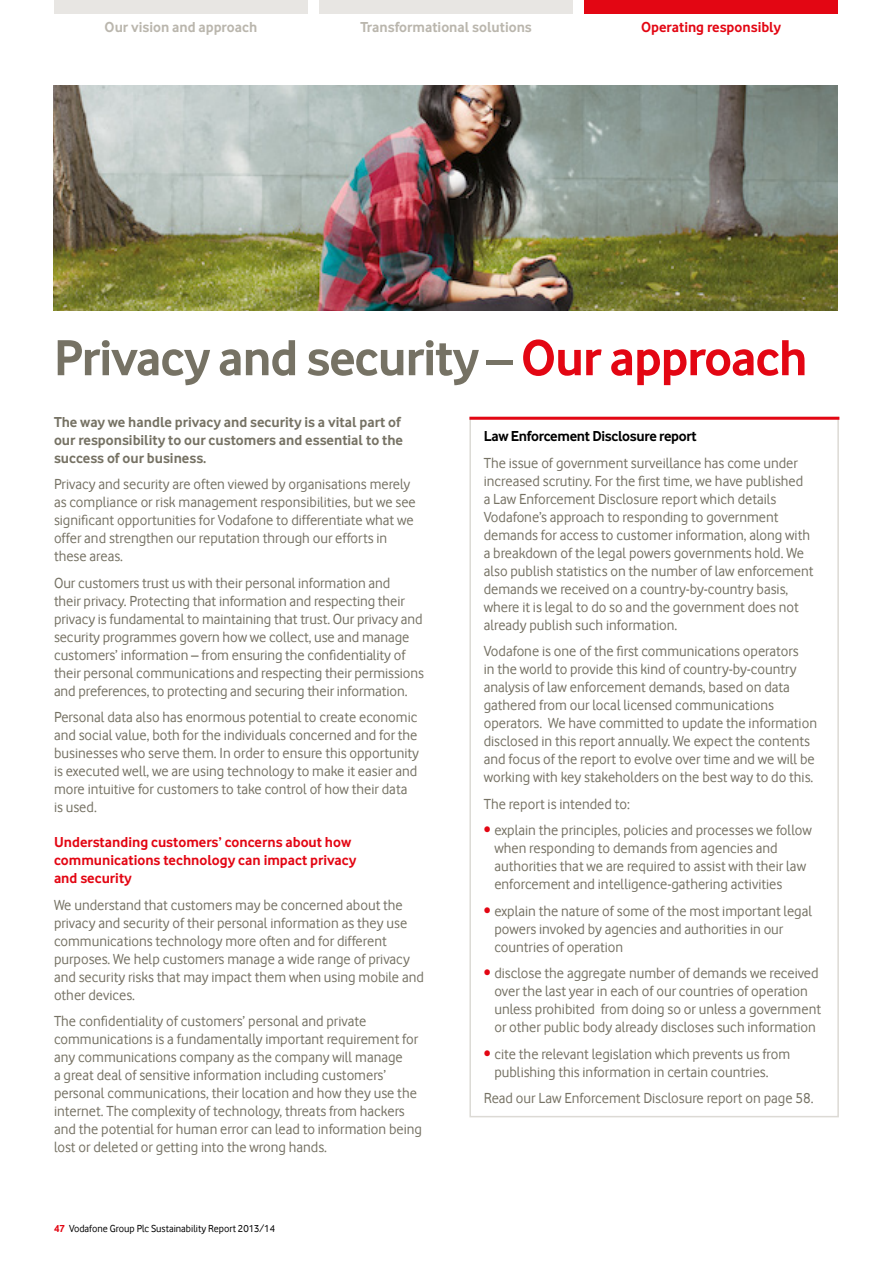
<style>
.page{position:relative;width:893px;height:1263px;background:#fff}
.page>*{position:absolute;margin:0;border:0;box-sizing:border-box;transform-origin:0 0}
.t1{font:700 52.5px "Vodafone Rg";letter-spacing:-.02em;color:#767264}
.t2{font:15px/18px "Vodafone Rg";color:#767264}
.t3{font:700 15px/18px "Vodafone Rg";color:#767264}
.t4{font:700 15px/18px "Vodafone Rg";color:#e30613}
.t5{font:700 15px "Vodafone Rg";color:#bab6ad}
.t6{font:700 15px "Vodafone Rg";letter-spacing:-.02em;color:#000}
.t7{font:10.5px "Vodafone Rg";color:#000}
.s1{color:#e30613}
.s2{font-weight:700;color:#e30613}
</style>
<div class="page">
<div style="left:54px;top:0;width:254px;height:14px;background:#e8e6e3"></div>
<div style="left:319px;top:0;width:253px;height:14px;background:#e8e6e3"></div>
<div style="left:584px;top:0;width:254px;height:14px;background:#e30613"></div>
<img style="left:54px;top:85px;width:784px;height:225px">
<div style="left:469px;top:417px;width:370px;height:700px;border:2px solid #dcdad5"></div>
<hr style="left:469px;top:417px;width:370px;height:3px;background:#e30613">
<p class="t5" style="left:105px;top:18px;width:154px">Our vision and approach</p>
<p class="t5" style="left:360px;top:18px;width:173px">Transformational solutions</p>
<p class="t4" style="left:641px;top:17px;width:141px">Operating responsibly</p>
<h1 class="t1" style="left:54px;top:327px;width:755px">Privacy and security – <span class="s1">Our approach</span></h1>
<p class="t3" style="left:54px;top:413px;width:351px">The way we handle privacy and security is a vital part of our responsibility to our customers and essential to the success of our business.</p>
<p class="t2" style="left:54px;top:475px;width:363px">Privacy and security are often viewed by organisations merely as compliance or risk management responsibilities, but we see significant opportunities for Vodafone to differentiate what we offer and strengthen our reputation through our efforts in these areas.</p>
<p class="t2" style="left:54px;top:574px;width:371px">Our customers trust us with their personal information and<br>their privacy. Protecting that information and respecting their privacy is fundamental to maintaining that trust. Our privacy and security programmes govern how we collect, use and manage customers’ information – from ensuring the confidentiality of their personal communications and respecting their permissions and preferences, to protecting and securing their information.</p>
<p class="t2" style="left:54px;top:708px;width:367px">Personal data also has enormous potential to create economic and social value, both for the individuals concerned and for the businesses who serve them. In order to ensure this opportunity is executed well, we are using technology to make it easier and more intuitive for customers to take control of how their data is used.</p>
<p class="t4" style="left:54px;top:833px;width:304px">Understanding customers’ concerns about how communications technology can impact privacy and security</p>
<p class="t2" style="left:54px;top:896px;width:371px">We understand that customers may be concerned about the privacy and security of their personal information as they use communications technology more often and for different purposes. We help customers manage a wide range of privacy and security risks that may impact them when using mobile and other devices.</p>
<p class="t2" style="left:54px;top:1012px;width:370px">The confidentiality of customers’ personal and private communications is a fundamentally important requirement for any communications company as the company will manage<br>a great deal of sensitive information including customers’ personal communications, their location and how they use the internet. The complexity of technology, threats from hackers and the potential for human error can lead to information being lost or deleted or getting into the wrong hands.</p>
<p class="t6" style="left:484px;top:427px;width:215px">Law Enforcement Disclosure report</p>
<p class="t2" style="left:484px;top:453px;width:331px">The issue of government surveillance has come under increased scrutiny. For the first time, we have published a Law Enforcement Disclosure report which details Vodafone’s approach to responding to government demands for access to customer information, along with a breakdown of the legal powers governments hold. We also publish statistics on the number of law enforcement demands we received on a country-by-country basis, where it is legal to do so and the government does not already publish such information.</p>
<p class="t2" style="left:484px;top:642px;width:335px">Vodafone is one of the first communications operators<br>in the world to provide this kind of country-by-country analysis of law enforcement demands, based on data gathered from our local licensed communications operators. We have committed to update the information disclosed in this report annually. We expect the contents and focus of the report to evolve over time and we will be working with key stakeholders on the best way to do this.</p>
<p class="t2" style="left:484px;top:794px;width:148px">The report is intended to:</p>
<p class="t2" style="left:494px;top:821px;width:319px;text-indent:-11px"><span class="s1">•</span> explain the principles, policies and processes we follow when responding to demands from agencies and authorities that we are required to assist with their law enforcement and intelligence-gathering activities</p>
<p class="t2" style="left:494px;top:901px;width:319px;text-indent:-11px"><span class="s1">•</span> explain the nature of some of the most important legal powers invoked by agencies and authorities in our countries of operation</p>
<p class="t2" style="left:494px;top:964px;width:328px;text-indent:-11px"><span class="s1">•</span> disclose the aggregate number of demands we received over the last year in each of our countries of operation unless prohibited from doing so or unless a government or other public body already discloses such information</p>
<p class="t2" style="left:494px;top:1044px;width:297px;text-indent:-11px"><span class="s1">•</span> cite the relevant legislation which prevents us from publishing this information in certain countries.</p>
<p class="t2" style="left:484px;top:1089px;width:331px">Read our Law Enforcement Disclosure report on page 58.</p>
<p class="t7" style="left:54px;top:1222px;width:222px"><span class="s2">47</span> Vodafone Group Plc Sustainability Report 2013/14</p>
</div>
